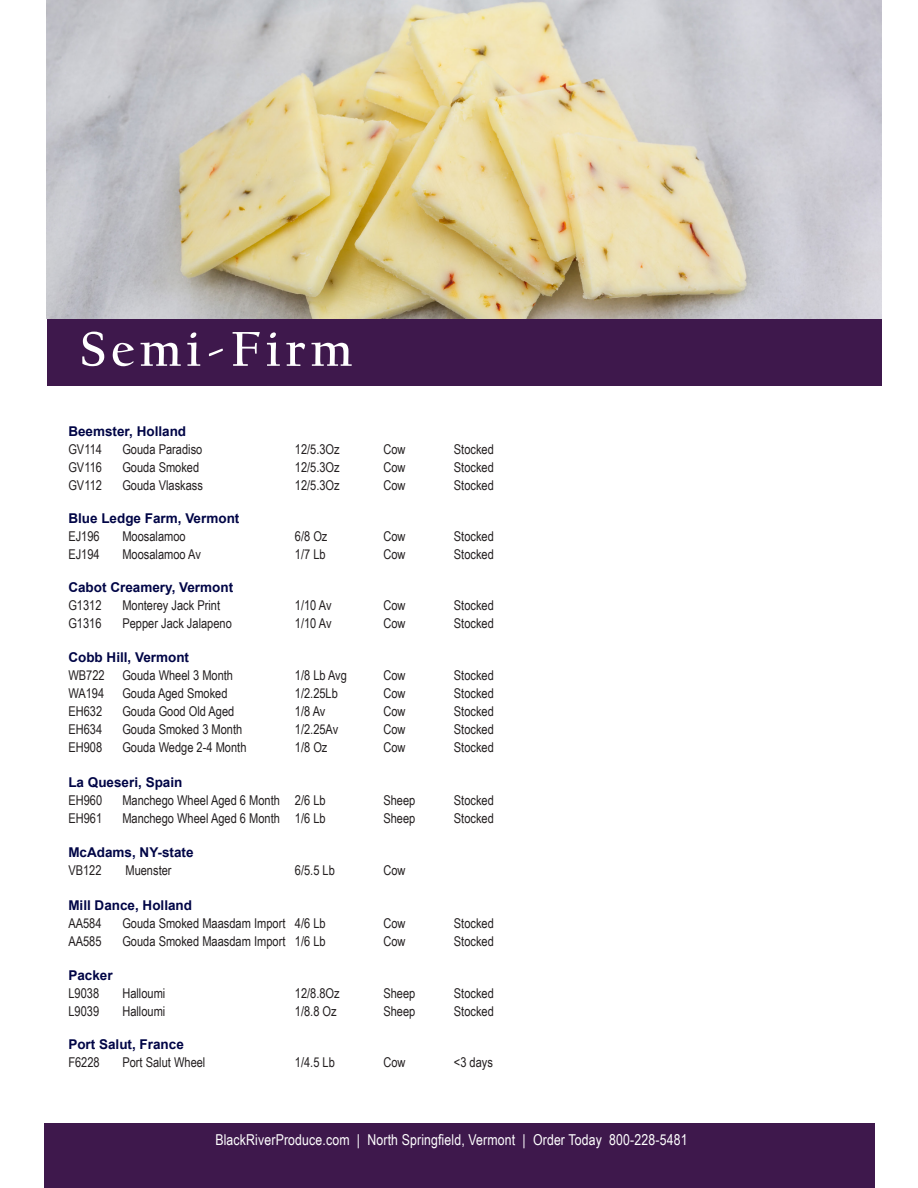
<style>
.page{position:relative;width:918px;height:1188px;background:#fff}
.page>*{position:absolute;margin:0;border:0;box-sizing:border-box;transform-origin:0 0}
.Produce_Banne_Header{font:700 51px "Californian FB";letter-spacing:.1em;color:#fff}
.t1{font:15px "Arial Narrow";letter-spacing:.01em;color:#fff}
.produce_item_list_excel{font:13.5px "Arial Narrow";color:#231f20}
.grab_n_go_city_state_blue_bold{font:13.5px "Arial Narrow";color:#231f20}
.grab_n_go_city_state_blue_bold-2{font:700 13.5px/18px "Arial";color:#010546}
.s1{font-family:"Arial Narrow";font-weight:400;color:#231f20}
</style>
<div class="page">
<div style="left:44px;top:1123px;width:831px;height:65px;background:#3e184c"></div>
<div style="left:47px;top:318px;width:834px;height:68px;background:#3e184c"></div>
<img style="left:47px;top:0;width:834px;height:318px">
<p class="Produce_Banne_Header" style="left:80px;top:320px;width:274px">Semi-Firm</p>
<p class="grab_n_go_city_state_blue_bold-2" style="left:68px;top:422px;width:119px">Beemster, Holland<br><span class="s1">GV114</span></p>
<p class="grab_n_go_city_state_blue_bold" style="left:122px;top:439px;width:82px">Gouda Paradiso</p>
<p class="grab_n_go_city_state_blue_bold" style="left:295px;top:439px;width:46px">12/5.3Oz</p>
<p class="grab_n_go_city_state_blue_bold" style="left:383px;top:439px;width:24px">Cow</p>
<p class="grab_n_go_city_state_blue_bold" style="left:454px;top:439px;width:42px">Stocked</p>
<p class="produce_item_list_excel" style="left:68px;top:457px;width:35px">GV116</p>
<p class="produce_item_list_excel" style="left:122px;top:457px;width:78px">Gouda Smoked</p>
<p class="produce_item_list_excel" style="left:295px;top:457px;width:46px">12/5.3Oz</p>
<p class="produce_item_list_excel" style="left:383px;top:457px;width:24px">Cow</p>
<p class="produce_item_list_excel" style="left:454px;top:457px;width:42px">Stocked</p>
<p class="produce_item_list_excel" style="left:68px;top:475px;width:35px">GV112</p>
<p class="produce_item_list_excel" style="left:122px;top:475px;width:82px">Gouda Vlaskass</p>
<p class="produce_item_list_excel" style="left:295px;top:475px;width:46px">12/5.3Oz</p>
<p class="produce_item_list_excel" style="left:383px;top:475px;width:24px">Cow</p>
<p class="produce_item_list_excel" style="left:454px;top:475px;width:42px">Stocked</p>
<p class="grab_n_go_city_state_blue_bold-2" style="left:68px;top:509px;width:173px">Blue Ledge Farm, Vermont<br><span class="s1">EJ196</span></p>
<p class="grab_n_go_city_state_blue_bold" style="left:122px;top:526px;width:65px">Moosalamoo</p>
<p class="grab_n_go_city_state_blue_bold" style="left:295px;top:526px;width:34px">6/8 Oz</p>
<p class="grab_n_go_city_state_blue_bold" style="left:383px;top:526px;width:24px">Cow</p>
<p class="grab_n_go_city_state_blue_bold" style="left:454px;top:526px;width:42px">Stocked</p>
<p class="produce_item_list_excel" style="left:68px;top:544px;width:33px">EJ194</p>
<p class="produce_item_list_excel" style="left:122px;top:544px;width:80px">Moosalamoo Av</p>
<p class="produce_item_list_excel" style="left:295px;top:544px;width:32px">1/7 Lb</p>
<p class="produce_item_list_excel" style="left:383px;top:544px;width:24px">Cow</p>
<p class="produce_item_list_excel" style="left:454px;top:544px;width:42px">Stocked</p>
<p class="grab_n_go_city_state_blue_bold-2" style="left:68px;top:578px;width:166px">Cabot Creamery, Vermont<br><span class="s1">G1312</span></p>
<p class="grab_n_go_city_state_blue_bold" style="left:122px;top:595px;width:99px">Monterey Jack Print</p>
<p class="grab_n_go_city_state_blue_bold" style="left:295px;top:595px;width:38px">1/10 Av</p>
<p class="grab_n_go_city_state_blue_bold" style="left:383px;top:595px;width:24px">Cow</p>
<p class="grab_n_go_city_state_blue_bold" style="left:454px;top:595px;width:42px">Stocked</p>
<p class="produce_item_list_excel" style="left:68px;top:613px;width:35px">G1316</p>
<p class="produce_item_list_excel" style="left:122px;top:613px;width:111px">Pepper Jack Jalapeno</p>
<p class="produce_item_list_excel" style="left:295px;top:613px;width:38px">1/10 Av</p>
<p class="produce_item_list_excel" style="left:383px;top:613px;width:24px">Cow</p>
<p class="produce_item_list_excel" style="left:454px;top:613px;width:42px">Stocked</p>
<p class="grab_n_go_city_state_blue_bold-2" style="left:68px;top:649px;width:122px">Cobb Hill, Vermont<br><span class="s1">WB722</span></p>
<p class="grab_n_go_city_state_blue_bold" style="left:122px;top:666px;width:112px">Gouda Wheel 3 Month</p>
<p class="grab_n_go_city_state_blue_bold" style="left:295px;top:666px;width:54px">1/8 Lb Avg</p>
<p class="grab_n_go_city_state_blue_bold" style="left:383px;top:666px;width:24px">Cow</p>
<p class="grab_n_go_city_state_blue_bold" style="left:454px;top:666px;width:42px">Stocked</p>
<p class="produce_item_list_excel" style="left:68px;top:684px;width:37px">WA194</p>
<p class="produce_item_list_excel" style="left:122px;top:684px;width:107px">Gouda Aged Smoked</p>
<p class="produce_item_list_excel" style="left:295px;top:684px;width:45px">1/2.25Lb</p>
<p class="produce_item_list_excel" style="left:383px;top:684px;width:24px">Cow</p>
<p class="produce_item_list_excel" style="left:454px;top:684px;width:42px">Stocked</p>
<p class="produce_item_list_excel" style="left:68px;top:702px;width:35px">EH632</p>
<p class="produce_item_list_excel" style="left:122px;top:702px;width:114px">Gouda Good Old Aged</p>
<p class="produce_item_list_excel" style="left:295px;top:702px;width:32px">1/8 Av</p>
<p class="produce_item_list_excel" style="left:383px;top:702px;width:24px">Cow</p>
<p class="produce_item_list_excel" style="left:454px;top:702px;width:42px">Stocked</p>
<p class="produce_item_list_excel" style="left:68px;top:720px;width:35px">EH634</p>
<p class="produce_item_list_excel" style="left:122px;top:720px;width:122px">Gouda Smoked 3 Month</p>
<p class="produce_item_list_excel" style="left:295px;top:720px;width:45px">1/2.25Av</p>
<p class="produce_item_list_excel" style="left:383px;top:720px;width:24px">Cow</p>
<p class="produce_item_list_excel" style="left:454px;top:720px;width:42px">Stocked</p>
<p class="produce_item_list_excel" style="left:68px;top:738px;width:35px">EH908</p>
<p class="produce_item_list_excel" style="left:122px;top:738px;width:126px">Gouda Wedge 2-4 Month</p>
<p class="produce_item_list_excel" style="left:295px;top:738px;width:34px">1/8 Oz</p>
<p class="produce_item_list_excel" style="left:383px;top:738px;width:24px">Cow</p>
<p class="produce_item_list_excel" style="left:454px;top:738px;width:42px">Stocked</p>
<p class="grab_n_go_city_state_blue_bold-2" style="left:68px;top:773px;width:116px">La Queseri, Spain<br><span class="s1">EH960</span></p>
<p class="grab_n_go_city_state_blue_bold" style="left:122px;top:790px;width:205px">Manchego Wheel Aged 6 Month 2/6 Lb</p>
<p class="grab_n_go_city_state_blue_bold" style="left:383px;top:790px;width:34px">Sheep</p>
<p class="grab_n_go_city_state_blue_bold" style="left:454px;top:790px;width:42px">Stocked</p>
<p class="produce_item_list_excel" style="left:68px;top:808px;width:35px">EH961</p>
<p class="produce_item_list_excel" style="left:122px;top:808px;width:205px">Manchego Wheel Aged 6 Month 1/6 Lb</p>
<p class="produce_item_list_excel" style="left:383px;top:808px;width:34px">Sheep</p>
<p class="produce_item_list_excel" style="left:454px;top:808px;width:42px">Stocked</p>
<p class="grab_n_go_city_state_blue_bold-2" style="left:68px;top:844px;width:127px">McAdams, NY-state</p>
<p class="produce_item_list_excel" style="left:68px;top:861px;width:35px">VB122</p>
<p class="produce_item_list_excel" style="left:125px;top:861px;width:48px">Muenster</p>
<p class="produce_item_list_excel" style="left:295px;top:861px;width:42px">6/5.5 Lb</p>
<p class="produce_item_list_excel" style="left:383px;top:861px;width:24px">Cow</p>
<p class="grab_n_go_city_state_blue_bold-2" style="left:68px;top:896px;width:125px">Mill Dance, Holland</p>
<p class="produce_item_list_excel" style="left:68px;top:913px;width:35px">AA584</p>
<p class="produce_item_list_excel" style="left:122px;top:913px;width:205px">Gouda Smoked Maasdam Import 4/6 Lb</p>
<p class="produce_item_list_excel" style="left:383px;top:913px;width:24px">Cow</p>
<p class="produce_item_list_excel" style="left:454px;top:913px;width:42px">Stocked</p>
<p class="produce_item_list_excel" style="left:68px;top:931px;width:35px">AA585</p>
<p class="produce_item_list_excel" style="left:122px;top:931px;width:205px">Gouda Smoked Maasdam Import 1/6 Lb</p>
<p class="produce_item_list_excel" style="left:383px;top:931px;width:24px">Cow</p>
<p class="produce_item_list_excel" style="left:454px;top:931px;width:42px">Stocked</p>
<p class="grab_n_go_city_state_blue_bold-2" style="left:68px;top:967px;width:46px">Packer</p>
<p class="produce_item_list_excel" style="left:68px;top:984px;width:32px">L9038</p>
<p class="produce_item_list_excel" style="left:122px;top:984px;width:45px">Halloumi</p>
<p class="produce_item_list_excel" style="left:295px;top:984px;width:46px">12/8.8Oz</p>
<p class="produce_item_list_excel" style="left:383px;top:984px;width:34px">Sheep</p>
<p class="produce_item_list_excel" style="left:454px;top:984px;width:42px">Stocked</p>
<p class="produce_item_list_excel" style="left:68px;top:1002px;width:32px">L9039</p>
<p class="produce_item_list_excel" style="left:122px;top:1002px;width:45px">Halloumi</p>
<p class="produce_item_list_excel" style="left:295px;top:1002px;width:43px">1/8.8 Oz</p>
<p class="produce_item_list_excel" style="left:383px;top:1002px;width:34px">Sheep</p>
<p class="produce_item_list_excel" style="left:454px;top:1002px;width:42px">Stocked</p>
<p class="grab_n_go_city_state_blue_bold-2" style="left:68px;top:1036px;width:117px">Port Salut, France<br><span class="s1">F6228</span></p>
<p class="grab_n_go_city_state_blue_bold" style="left:122px;top:1053px;width:85px">Port Salut Wheel</p>
<p class="grab_n_go_city_state_blue_bold" style="left:295px;top:1053px;width:42px">1/4.5 Lb</p>
<p class="grab_n_go_city_state_blue_bold" style="left:383px;top:1053px;width:24px">Cow</p>
<p class="grab_n_go_city_state_blue_bold" style="left:454px;top:1053px;width:41px">&lt;3 days</p>
<p class="t1" style="left:215px;top:1128px;width:474px">BlackRiverProduce.com | North Springfield, Vermont | Order Today 800-228-5481</p>
</div>
